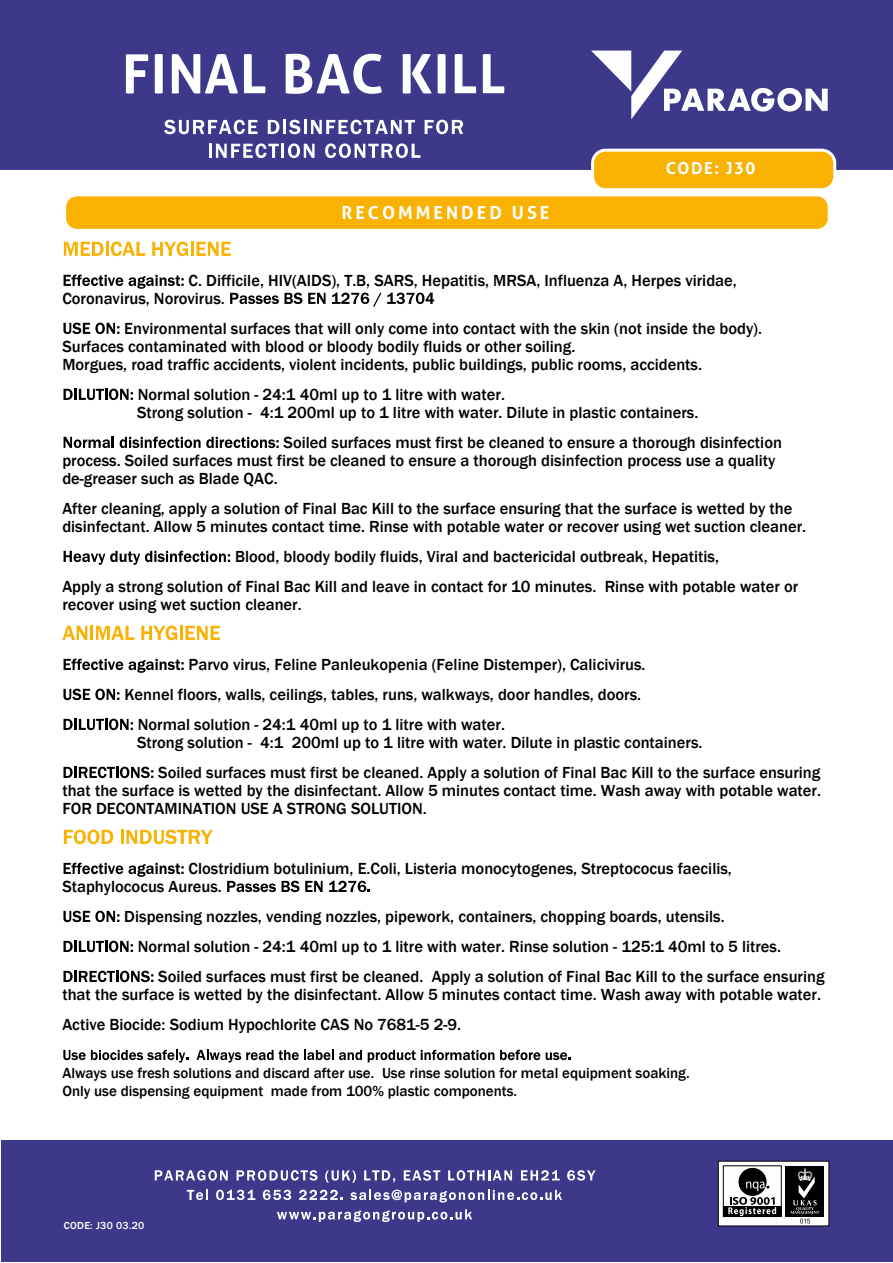
<style>
.page{position:relative;width:893px;height:1263px;background:#fff}
.page>*{position:absolute;margin:0;border:0;box-sizing:border-box;transform-origin:0 0}
.t1{font:700 54px "Aller";letter-spacing:.03em;color:#fff}
.t2{font:700 18px "Aller";letter-spacing:.165em;color:#fff}
.t3{font:500 16.5px/18px "Franklin Gothic";color:#000}
.t4{font:700 16.5px "Aller";letter-spacing:.09em;color:#fff}
.t5{font:500 15px/18px "Franklin Gothic";color:#000}
.t6{font:500 10.5px "Franklin Gothic";letter-spacing:.03em;color:#fff}
</style>
<div class="page">
<div style="left:0;top:0;width:893px;height:170px;background:#3e388a"></div>
<div style="left:591px;top:149px;width:245px;height:42px;background:#f9b102;border:3px solid #fff;border-radius:13px"></div>
<svg style="left:591px;top:51px;width:237px;height:68px"></svg>
<div style="left:66px;top:196px;width:762px;height:33px;background:#f9b102;border-radius:11px"></div>
<svg style="left:164px;top:120px;width:94px;height:14px"></svg>
<svg style="left:268px;top:120px;width:11px;height:14px"></svg>
<hr style="left:283px;top:120px;width:3px;height:14px;background:#fff">
<svg style="left:289px;top:120px;width:11px;height:14px"></svg>
<hr style="left:304px;top:120px;width:3px;height:14px;background:#fff">
<svg style="left:311px;top:120px;width:104px;height:14px"></svg>
<svg style="left:425px;top:120px;width:38px;height:14px"></svg>
<hr style="left:209px;top:144px;width:3px;height:14px;background:#fff">
<svg style="left:216px;top:143px;width:99px;height:15px"></svg>
<svg style="left:325px;top:143px;width:95px;height:15px"></svg>
<svg style="left:64px;top:242px;width:40px;height:14px"></svg>
<hr style="left:106px;top:242px;width:3px;height:14px;background:#f9b102">
<svg style="left:111px;top:242px;width:34px;height:14px"></svg>
<svg style="left:152px;top:242px;width:36px;height:14px"></svg>
<hr style="left:191px;top:242px;width:3px;height:14px;background:#f9b102">
<svg style="left:196px;top:242px;width:35px;height:14px"></svg>
<svg style="left:64px;top:275px;width:120px;height:14px"></svg>
<svg style="left:230px;top:293px;width:72px;height:11px"></svg>
<svg style="left:308px;top:293px;width:18px;height:11px"></svg>
<svg style="left:332px;top:293px;width:102px;height:14px"></svg>
<svg style="left:63px;top:323px;width:56px;height:11px"></svg>
<svg style="left:63px;top:389px;width:70px;height:11px"></svg>
<svg style="left:64px;top:437px;width:50px;height:11px"></svg>
<svg style="left:120px;top:437px;width:159px;height:11px"></svg>
<svg style="left:64px;top:551px;width:166px;height:14px"></svg>
<svg style="left:62px;top:626px;width:25px;height:14px"></svg>
<hr style="left:90px;top:626px;width:3px;height:14px;background:#f9b102">
<svg style="left:96px;top:626px;width:38px;height:14px"></svg>
<svg style="left:141px;top:626px;width:36px;height:14px"></svg>
<hr style="left:180px;top:626px;width:3px;height:14px;background:#f9b102">
<svg style="left:186px;top:626px;width:34px;height:14px"></svg>
<svg style="left:64px;top:659px;width:120px;height:14px"></svg>
<svg style="left:63px;top:689px;width:56px;height:11px"></svg>
<svg style="left:63px;top:719px;width:70px;height:11px"></svg>
<svg style="left:63px;top:767px;width:90px;height:11px"></svg>
<svg style="left:64px;top:830px;width:49px;height:14px"></svg>
<hr style="left:121px;top:830px;width:3px;height:14px;background:#f9b102">
<svg style="left:126px;top:830px;width:87px;height:14px"></svg>
<svg style="left:64px;top:863px;width:120px;height:14px"></svg>
<svg style="left:227px;top:881px;width:49px;height:11px"></svg>
<svg style="left:282px;top:881px;width:17px;height:11px"></svg>
<svg style="left:305px;top:881px;width:18px;height:11px"></svg>
<svg style="left:329px;top:881px;width:41px;height:11px"></svg>
<svg style="left:63px;top:911px;width:56px;height:11px"></svg>
<svg style="left:63px;top:941px;width:70px;height:11px"></svg>
<svg style="left:63px;top:971px;width:90px;height:11px"></svg>
<svg style="left:63px;top:1050px;width:125px;height:12px"></svg>
<svg style="left:197px;top:1050px;width:165px;height:12px"></svg>
<svg style="left:368px;top:1050px;width:126px;height:12px"></svg>
<svg style="left:500px;top:1050px;width:40px;height:10px"></svg>
<svg style="left:546px;top:1052px;width:24px;height:8px"></svg>
<div style="left:1px;top:1140px;width:892px;height:122px;background:#3e388a"></div>
<svg style="left:155px;top:1170px;width:73px;height:10px"></svg>
<svg style="left:237px;top:1170px;width:81px;height:10px"></svg>
<svg style="left:325px;top:1170px;width:31px;height:13px"></svg>
<svg style="left:364px;top:1170px;width:31px;height:12px"></svg>
<svg style="left:404px;top:1170px;width:36px;height:10px"></svg>
<svg style="left:448px;top:1170px;width:64px;height:10px"></svg>
<svg style="left:521px;top:1170px;width:39px;height:10px"></svg>
<svg style="left:567px;top:1170px;width:28px;height:10px"></svg>
<svg style="left:187px;top:1190px;width:21px;height:10px"></svg>
<svg style="left:216px;top:1189px;width:39px;height:11px"></svg>
<svg style="left:263px;top:1190px;width:28px;height:10px"></svg>
<svg style="left:299px;top:1190px;width:44px;height:10px"></svg>
<svg style="left:350px;top:1189px;width:212px;height:13px"></svg>
<svg style="left:277px;top:1209px;width:195px;height:13px"></svg>
<div style="left:718px;top:1161px;width:111px;height:65px;background:#fefefe"></div>
<div style="left:723px;top:1206px;width:58px;height:10px;background:#000"></div>
<div style="left:786px;top:1166px;width:38px;height:50px;background:#000"></div>
<div style="left:723px;top:1165px;width:59px;height:52px;border:1px solid #000"></div>
<div style="left:738px;top:1168px;width:28px;height:28px;background:#000;border-radius:50%"></div>
<svg style="left:728px;top:1197px;width:48px;height:19px"></svg>
<svg style="left:746px;top:1181px;width:23px;height:10px"></svg>
<svg style="left:791px;top:1168px;width:28px;height:55px"></svg>
<h1 class="t1" style="left:122px;top:53px;width:385px">FINAL BAC KILL</h1>
<p class="t2" style="left:341px;top:206px;width:210px">RECOMMENDED USE</p>
<p class="t4" style="left:666px;top:162px;width:91px">CODE: J30</p>
<p class="t3" style="left:62px;top:273px;width:676px;text-indent:126px">C. Difficile, HIV(AIDS), T.B, SARS, Hepatitis, MRSA, Influenza A, Herpes viridae,<br>Coronavirus, Norovirus.</p>
<p class="t3" style="left:62px;top:321px;width:701px;text-indent:62px">Environmental surfaces that will only come into contact with the skin (not inside the body).<br>Surfaces contaminated with blood or bloody bodily fluids or other soiling.<br>Morgues, road traffic accidents, violent incidents, public buildings, public rooms, accidents.</p>
<p class="t3" style="left:137px;top:387px;width:563px">Normal solution - 24:1 40ml up to 1 litre with water.<br>Strong solution - 4:1 200ml up to 1 litre with water. Dilute in plastic containers.</p>
<p class="t3" style="left:62px;top:435px;width:721px;text-indent:221px">Soiled surfaces must first be cleaned to ensure a thorough disinfection process. Soiled surfaces must first be cleaned to ensure a thorough disinfection process use a quality de-greaser such as Blade QAC.</p>
<p class="t3" style="left:62px;top:501px;width:745px">After cleaning, apply a solution of Final Bac Kill to the surface ensuring that the surface is wetted by the disinfectant. Allow 5 minutes contact time. Rinse with potable water or recover using wet suction cleaner.</p>
<p class="t3" style="left:62px;top:543px;width:737px;line-height:30px;text-indent:173px">Blood, bloody bodily fluids, Viral and bactericidal outbreak, Hepatitis,<br>Apply a strong solution of Final Bac Kill and leave in contact for 10 minutes. Rinse with potable water or</p>
<p class="t3" style="left:62px;top:597px;width:241px">recover using wet suction cleaner.</p>
<p class="t3" style="left:189px;top:657px;width:458px">Parvo virus, Feline Panleukopenia (Feline Distemper), Calicivirus.</p>
<p class="t3" style="left:124px;top:687px;width:518px">Kennel floors, walls, ceilings, tables, runs, walkways, door handles, doors.</p>
<p class="t3" style="left:138px;top:717px;width:369px">Normal solution - 24:1 40ml up to 1 litre with water.</p>
<p class="t3" style="left:158px;top:729px;width:664px;line-height:30px;text-indent:-21px">Strong solution - 4:1 200ml up to 1 litre with water. Dilute in plastic containers.<br>Soiled surfaces must first be cleaned. Apply a solution of Final Bac Kill to the surface ensuring</p>
<p class="t3" style="left:62px;top:783px;width:760px">that the surface is wetted by the disinfectant. Allow 5 minutes contact time. Wash away with potable water.<br>FOR DECONTAMINATION USE A STRONG SOLUTION.</p>
<p class="t3" style="left:62px;top:861px;width:671px;text-indent:126px">Clostridium botulinium, E.Coli, Listeria monocytogenes, Streptococus faecilis,<br>Staphylococus Aureus.</p>
<p class="t3" style="left:124px;top:909px;width:602px">Dispensing nozzles, vending nozzles, pipework, containers, chopping boards, utensils.</p>
<p class="t3" style="left:138px;top:939px;width:645px">Normal solution - 24:1 40ml up to 1 litre with water. Rinse solution - 125:1 40ml to 5 litres.</p>
<p class="t3" style="left:158px;top:969px;width:668px">Soiled surfaces must first be cleaned. Apply a solution of Final Bac Kill to the surface ensuring</p>
<p class="t3" style="left:62px;top:981px;width:760px;line-height:30px">that the surface is wetted by the disinfectant. Allow 5 minutes contact time. Wash away with potable water.<br>Active Biocide: Sodium Hypochlorite CAS No 7681-5 2-9.</p>
<p class="t5" style="left:62px;top:1065px;width:629px">Always use fresh solutions and discard after use. Use rinse solution for metal equipment soaking.<br>Only use dispensing equipment made from 100% plastic components.</p>
<p class="t6" style="left:116px;top:1221px;width:30px">10-15</p>
<p class="t6" style="left:64px;top:1221px;width:82px">CODE: J30 03.20</p>
</div>
